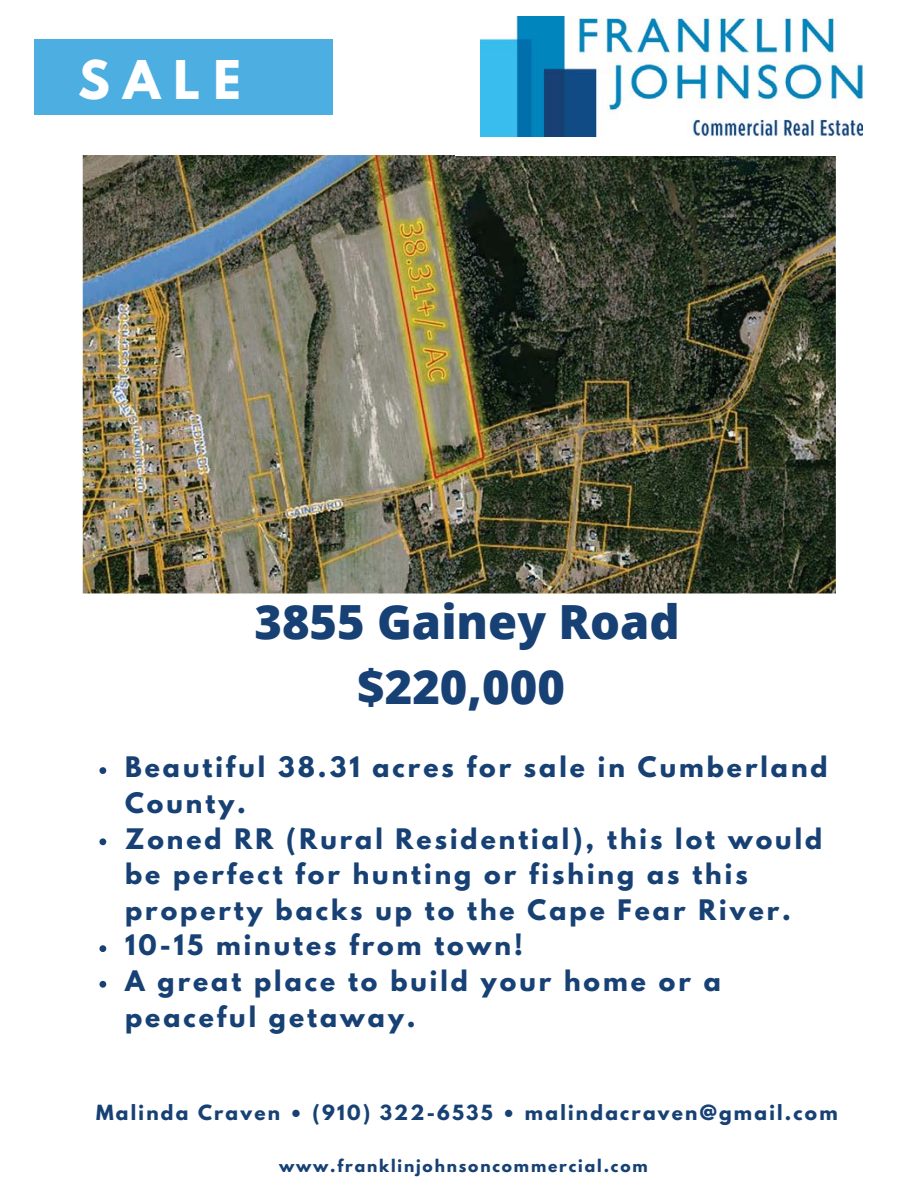
<style>
.page{position:relative;width:918px;height:1188px;background:#fff}
.page>*{position:absolute;margin:0;border:0;box-sizing:border-box;transform-origin:0 0}
.t1{font:700 47.25px "League Spartan";color:#fff}
.t2{font:800 47.1px/65.4px "Open Sans";color:#174174;text-align:center}
.t3{font:700 25.05px/35.5px "League Spartan";letter-spacing:.12em;color:#174174}
.t4{font:700 18.6px "League Spartan";letter-spacing:.12em;color:#174174}
.t5{font:700 15.45px "League Spartan";letter-spacing:.12em;color:#174174}
</style>
<div class="page">
<img style="left:83px;top:155px;width:753px;height:438px">
<div style="left:35px;top:39px;width:298px;height:75px;background:#4daee2"></div>
<img style="left:511px;top:439px;width:24px;height:24px">
<img style="left:511px;top:503px;width:24px;height:24px">
<img style="left:480px;top:17px;width:382px;height:120px">
<svg style="left:99px;top:767px;width:7px;height:7px"></svg>
<svg style="left:99px;top:838px;width:7px;height:7px"></svg>
<svg style="left:99px;top:945px;width:7px;height:7px"></svg>
<svg style="left:99px;top:981px;width:7px;height:7px"></svg>
<h1 class="t1" style="left:78px;top:57px;width:164px">SALE</h1>
<h2 class="t2" style="left:254px;top:588px;width:427px">3855 Gainey Road $220,000</h2>
<p class="t3" style="left:125px;top:753px;width:704px">Beautiful 38.31 acres for sale in Cumberland<br>County.<br>Zoned RR (Rural Residential), this lot would be perfect for hunting or fishing as this property backs up to the Cape Fear River.<br>10-15 minutes from town!<br>A great place to build your home or a peaceful getaway.</p>
<p class="t4" style="left:96px;top:1103px;width:743px">Malinda Craven • (910) 322-6535 • malindacraven@gmail.com</p>
<p class="t5" style="left:279px;top:1158px;width:370px">www.franklinjohnsoncommercial.com</p>
</div>
